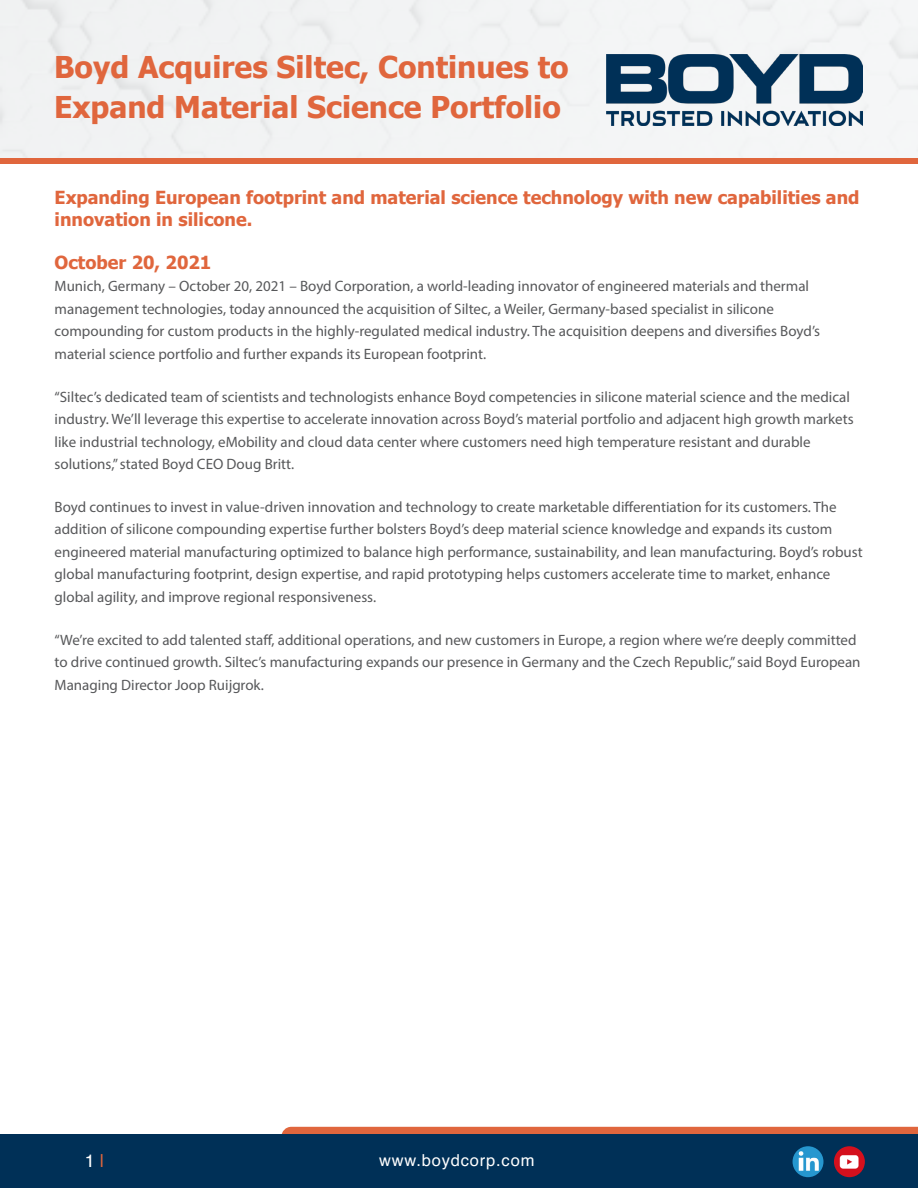
<style>
.page{position:relative;width:918px;height:1188px;background:#fff}
.page>*{position:absolute;margin:0;border:0;box-sizing:border-box;transform-origin:0 0}
.t1{font:700 30px/40.5px "Tahoma";color:#e0663d}
.t2{font:700 18px/22.5px "Tahoma";color:#e0663d}
.t3{font:18px "Helvetica";color:#fff}
.t4{font:16.5px "Helvetica";letter-spacing:.05em;color:#fff}
.t5{font:15px/22.5px "Myriad Pro";color:#57585a}
.s1{color:#e0663d}
</style>
<div class="page">
<div style="left:281px;top:1127px;width:637px;height:7px;background:#e0663d"></div>
<div style="left:0;top:1134px;width:918px;height:54px;background:#003057"></div>
<img style="left:834px;top:1146px;width:31px;height:31px;border-radius:15px">
<img style="left:793px;top:1146px;width:31px;height:31px;border-radius:15px">
<div style="left:0;top:0;width:918px;height:158px;background:#f7f9fa"></div>
<img style="left:607px;top:54px;width:255px;height:71px">
<div style="left:1px;top:158px;width:917px;height:6px;background:#e0663d"></div>
<p class="t1" style="left:54px;top:48px;width:516px">Boyd Acquires Siltec, Continues to<br>Expand Material Science Portfolio</p>
<p class="t2" style="left:55px;top:187px;width:806px">Expanding European footprint and material science technology with new capabilities and innovation in silicone.</p>
<p class="t2" style="left:55px;top:252px;width:158px">October 20, 2021</p>
<p class="t5" style="left:55px;top:275px;width:767px">Munich, Germany – October 20, 2021 – Boyd Corporation, a world-leading innovator of engineered materials and thermal management technologies, today announced the acquisition of Siltec, a Weiler, Germany-based specialist in silicone compounding for custom products in the highly-regulated medical industry. The acquisition deepens and diversifies Boyd’s material science portfolio and further expands its European footprint.</p>
<p class="t5" style="left:55px;top:385px;width:801px">“Siltec’s dedicated team of scientists and technologists enhance Boyd competencies in silicone material science and the medical industry. We’ll leverage this expertise to accelerate innovation across Boyd’s material portfolio and adjacent high growth markets like industrial technology, eMobility and cloud data center where customers need high temperature resistant and durable solutions,” stated Boyd CEO Doug Britt.</p>
<p class="t5" style="left:55px;top:495px;width:810px">Boyd continues to invest in value-driven innovation and technology to create marketable differentiation for its customers. The addition of silicone compounding expertise further bolsters Boyd’s deep material science knowledge and expands its custom engineered material manufacturing optimized to balance high performance, sustainability, and lean manufacturing. Boyd’s robust global manufacturing footprint, design expertise, and rapid prototyping helps customers accelerate time to market, enhance global agility, and improve regional responsiveness.</p>
<p class="t5" style="left:55px;top:628px;width:808px">“We’re excited to add talented staff, additional operations, and new customers in Europe, a region where we’re deeply committed to drive continued growth. Siltec’s manufacturing expands our presence in Germany and the Czech Republic,” said Boyd European<br>Managing Director Joop Ruijgrok.</p>
<p class="t3" style="left:85px;top:1147px;width:21px">1 <span class="s1">|</span></p>
<p class="t4" style="left:379px;top:1147px;width:157px">www.boydcorp.com</p>
</div>
